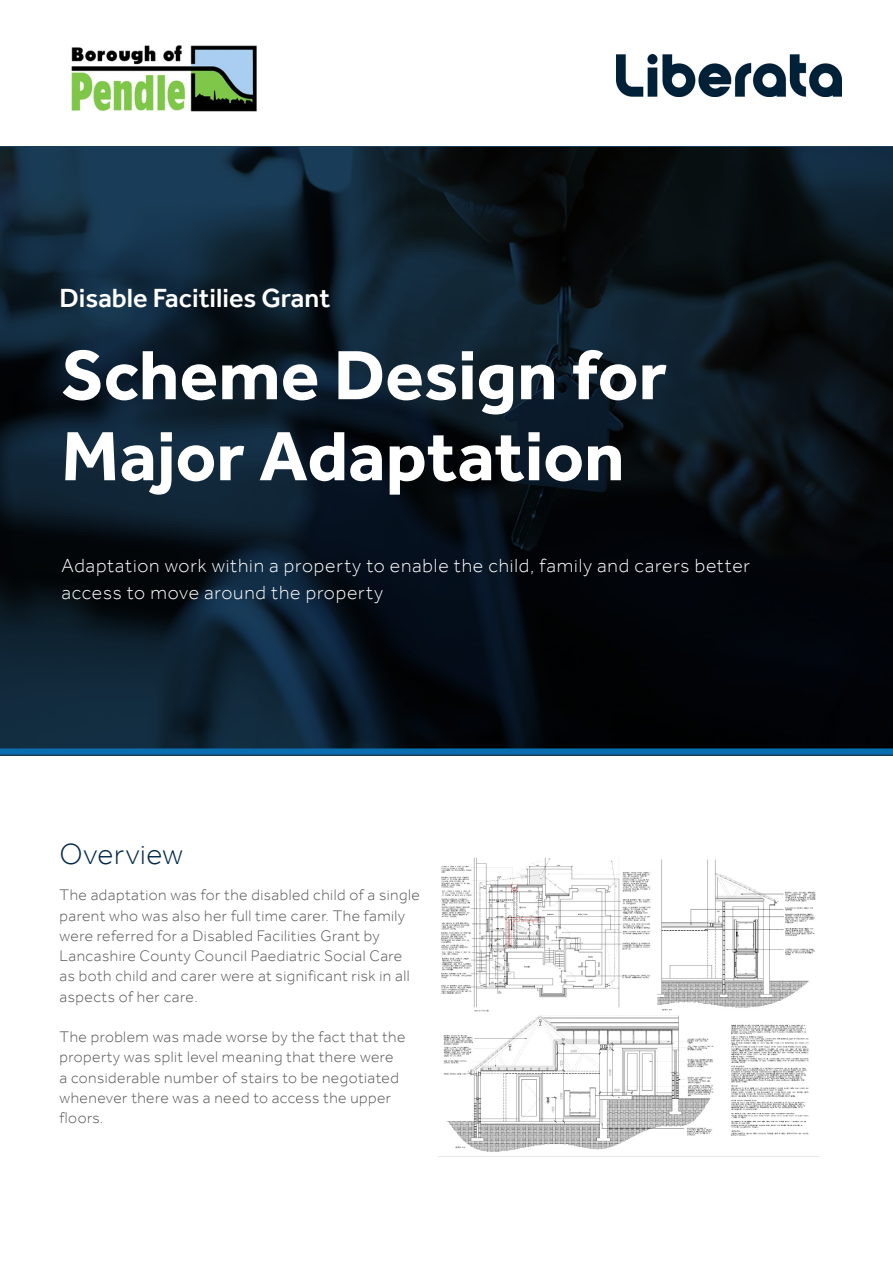
<style>
.page{position:relative;width:893px;height:1263px;background:#fff}
.page>*{position:absolute;margin:0;border:0;box-sizing:border-box;transform-origin:0 0}
.t1{font:700 72px/81px "Effra";color:#fff}
.t2{font:300 30px "Effra";letter-spacing:.015em;color:#002848}
.t3{font:500 27px "Effra";color:#fff}
.t4{font:300 19.5px/27px "Effra";letter-spacing:.04em;color:#fff}
.t5{font:300 15.75px/20.2px "Effra";letter-spacing:.03em;color:#575756}
</style>
<div class="page">
<svg style="left:0;top:147px;width:893px;height:609px;background:#0a1722"></svg>
<div style="left:0;top:748px;width:893px;height:6px;background:#076eb0"></div>
<img style="left:616px;top:55px;width:226px;height:41px">
<img style="left:439px;top:857px;width:380px;height:300px">
<img style="left:71px;top:45px;width:186px;height:67px">
<h3 class="t3" style="left:60px;top:282px;width:272px">Disable Facitilies Grant</h3>
<h1 class="t1" style="left:61px;top:334px;width:607px">Scheme Design for<br>Major Adaptation</h1>
<p class="t4" style="left:61px;top:552px;width:690px">Adaptation work within a property to enable the child, family and carers better access to move around the property</p>
<h2 class="t2" style="left:60px;top:836px;width:125px">Overview</h2>
<p class="t5" style="left:60px;top:885px;width:362px">The adaptation was for the disabled child of a single parent who was also her full time carer. The family were referred for a Disabled Facilities Grant by Lancashire County Council Paediatric Social Care as both child and carer were at significant risk in all aspects of her care.</p>
<p class="t5" style="left:60px;top:1026px;width:347px">The problem was made worse by the fact that the property was split level meaning that there were<br>a considerable number of stairs to be negotiated whenever there was a need to access the upper floors.</p>
</div>
